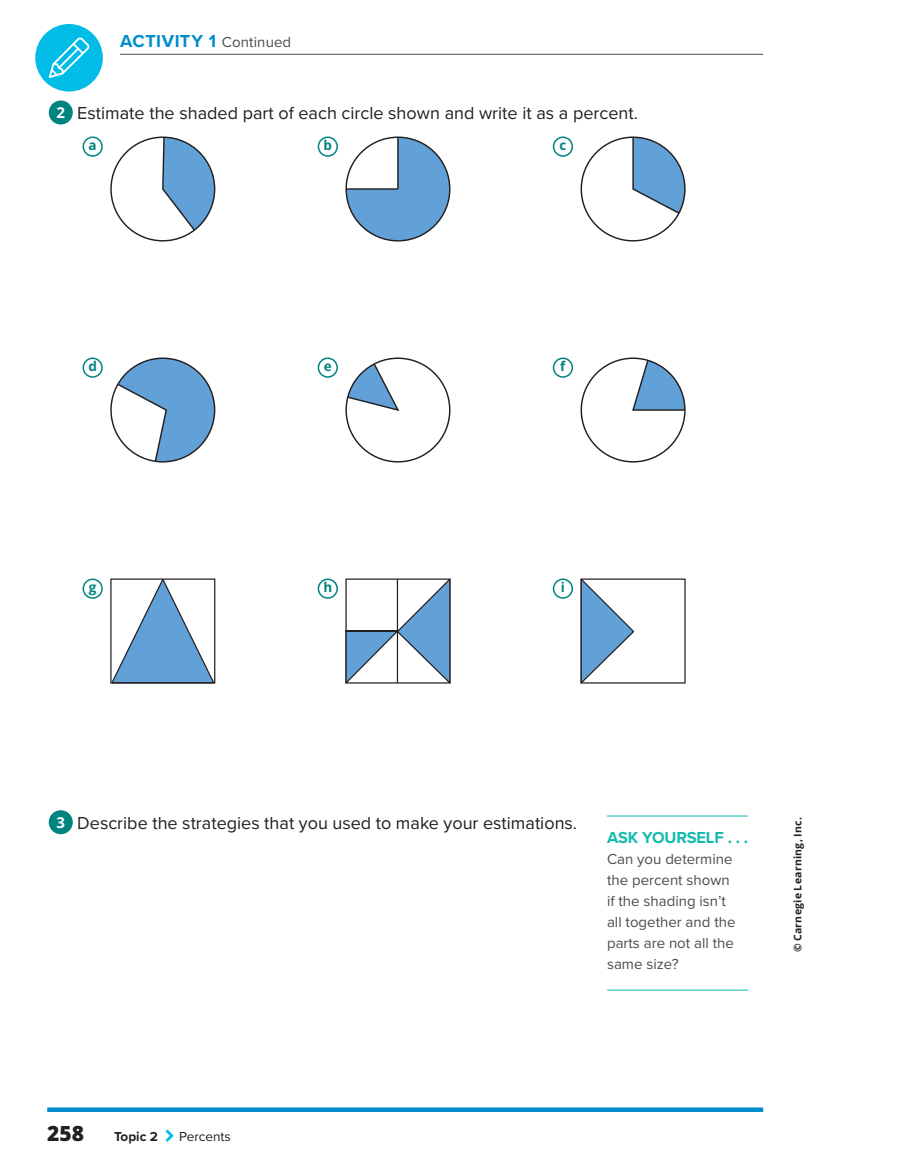
<style>
.page{position:relative;width:905px;height:1175px;background:#fff}
.page>*{position:absolute;margin:0;border:0;box-sizing:border-box;transform-origin:0 0}
.t1{font:800 21px "Open Sans";color:#231f20}
.t2{font:18px "Proxima Nova";color:#231f20}
.t3{font:700 18px "Proxima Nova";letter-spacing:.03em;color:#008dce}
.t4{font:700 16.5px "Proxima Nova";letter-spacing:-.01em;color:#15baaf}
.t5{font:15px/21px "Proxima Nova";color:#4b4c4d}
.t6{font:700 15px "Open Sans";color:#fff}
.t7{font:700 13.5px "Open Sans";color:#00847f}
.t8{font:13.5px "Proxima Nova";color:#231f20}
.t9{font:700 13.5px "Proxima Nova";color:#231f20}
.t10{font:700 10.5px "Open Sans";letter-spacing:.02em;color:#231f20}
.s1{font-weight:400;font-size:15px;color:#4b4c4d}
</style>
<div class="page">
<hr style="left:120px;top:54px;width:643px;height:1px;background:#4b4c4d">
<div style="left:49px;top:100px;width:24px;height:24px;background:#00847f;border-radius:50%"></div>
<div style="left:82px;top:136px;width:21px;height:21px;border:2px solid #00847f;border-radius:50%"></div>
<svg style="left:162px;top:138px;width:53px;height:94px"></svg>
<div style="left:318px;top:136px;width:20px;height:21px;border:2px solid #00847f;border-radius:50%"></div>
<svg style="left:346px;top:138px;width:104px;height:103px"></svg>
<hr style="left:397px;top:137px;width:1px;height:52px;background:#231f20">
<hr style="left:346px;top:188px;width:52px;height:2px;background:#231f20">
<div style="left:552px;top:136px;width:21px;height:21px;border:2px solid #00847f;border-radius:50%"></div>
<svg style="left:632px;top:138px;width:53px;height:77px"></svg>
<div style="left:82px;top:357px;width:21px;height:21px;border:2px solid #00847f;border-radius:50%"></div>
<svg style="left:116px;top:359px;width:99px;height:103px"></svg>
<div style="left:318px;top:357px;width:20px;height:21px;border:2px solid #00847f;border-radius:50%"></div>
<svg style="left:347px;top:362px;width:53px;height:49px"></svg>
<div style="left:552px;top:357px;width:21px;height:21px;border:2px solid #00847f;border-radius:50%"></div>
<svg style="left:632px;top:359px;width:53px;height:52px"></svg>
<div style="left:82px;top:578px;width:21px;height:21px;border:2px solid #00847f;border-radius:50%"></div>
<svg style="left:110px;top:578px;width:105px;height:105px"></svg>
<div style="left:318px;top:578px;width:20px;height:21px;border:2px solid #00847f;border-radius:50%"></div>
<svg style="left:345px;top:578px;width:105px;height:105px"></svg>
<div style="left:552px;top:578px;width:21px;height:21px;border:2px solid #00847f;border-radius:50%"></div>
<svg style="left:580px;top:578px;width:55px;height:105px"></svg>
<hr style="left:607px;top:815px;width:141px;height:1px;background:#15baaf">
<hr style="left:607px;top:989px;width:141px;height:1px;background:#15baaf">
<div style="left:49px;top:810px;width:24px;height:24px;background:#00847f;border-radius:50%"></div>
<div style="left:35px;top:24px;width:68px;height:67px;background:#02bce8;border-radius:50%"></div>
<svg style="left:49px;top:37px;width:40px;height:41px"></svg>
<div style="left:47px;top:1107px;width:716px;height:5px;background:#008dce"></div>
<p class="t3" style="left:120px;top:28px;width:173px">ACTIVITY 1 <span class="s1">Continued</span></p>
<p class="t6" style="left:56px;top:102px;width:10px">2</p>
<p class="t2" style="left:77px;top:100px;width:562px">Estimate the shaded part of each circle shown and write it as a percent.</p>
<p class="t7" style="left:89px;top:136px;width:10px">a</p>
<p class="t7" style="left:323px;top:136px;width:10px">b</p>
<p class="t7" style="left:559px;top:136px;width:8px">c</p>
<p class="t7" style="left:88px;top:357px;width:10px">d</p>
<p class="t7" style="left:324px;top:357px;width:9px">e</p>
<p class="t7" style="left:560px;top:357px;width:7px">f</p>
<p class="t7" style="left:89px;top:578px;width:9px">g</p>
<p class="t7" style="left:323px;top:578px;width:10px">h</p>
<p class="t7" style="left:561px;top:578px;width:6px">i</p>
<p class="t6" style="left:56px;top:811px;width:10px">3</p>
<p class="t2" style="left:77px;top:809px;width:501px">Describe the strategies that you used to make your estimations.</p>
<p class="t4" style="left:607px;top:825px;width:142px">ASK YOURSELF . . .</p>
<p class="t5" style="left:607px;top:848px;width:130px">Can you determine the percent shown if the shading isn’t all together and the parts are not all the same size?</p>
<p class="t10" style="left:790px;top:952px;width:137px;rotate:-90deg">© Carnegie Learning, Inc.</p>
<p class="t1" style="left:47px;top:1117px;width:38px">258</p>
<p class="t9" style="left:114px;top:1126px;width:45px">Topic 2</p>
<p class="t8" style="left:179px;top:1126px;width:53px">Percents</p>
</div>
